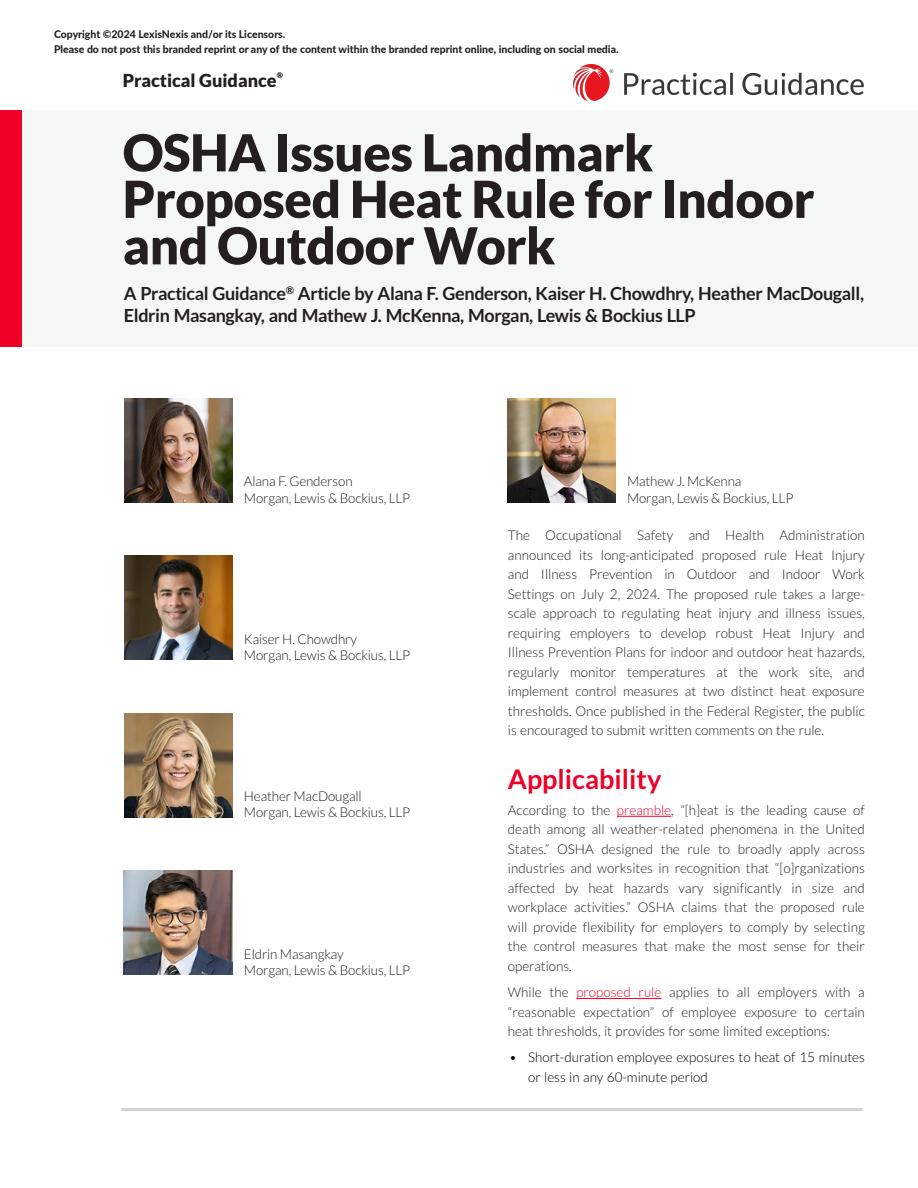
<style>
.page{position:relative;width:918px;height:1188px;background:#fff}
.page>*{position:absolute;margin:0;border:0;box-sizing:border-box;transform-origin:0 0}
.t1{font:900 51px/46.5px "Lato";letter-spacing:-.01em;color:#231f20}
.Subheading__Red_Bold{font:700 27px "Lato";color:#ef0027}
.t2{font:700 18px/22.5px "Lato";letter-spacing:-.02em;color:#231f20}
.t3{font:900 18px "Lato";color:#231f20}
.BODY{font:300 13.5px/19.5px "Lato";letter-spacing:-.01em;color:#231f20}
.t4{font:300 13.5px/19.5px "Lato";color:#000}
.t5{font:800 10.5px/15px "Lato";color:#231f20}
.t6{font:900 7.8px "Lato";color:#231f20}
.s1{color:#ef0027}
</style>
<div class="page">
<div style="left:0;top:110px;width:918px;height:237px;background:#f5f6f6"></div>
<div style="left:0;top:110px;width:22px;height:237px;background:#ef0027"></div>
<img style="left:574px;top:64px;width:290px;height:37px">
<hr style="left:121px;top:1108px;width:741px;height:3px;background:#d1d2d4">
<img style="left:124px;top:399px;width:108px;height:104px">
<img style="left:124px;top:556px;width:108px;height:104px">
<img style="left:124px;top:713px;width:108px;height:104px">
<img style="left:124px;top:871px;width:108px;height:104px">
<img style="left:507px;top:399px;width:108px;height:104px">
<hr style="left:617px;top:816px;width:54px;height:1px;background:#ef0027">
<hr style="left:576px;top:998px;width:85px;height:1px;background:#ef0027">
<p class="t5" style="left:54px;top:27px;width:566px">Copyright ©2024 LexisNexis and/or its Licensors.<br>Please do not post this branded reprint or any of the content within the branded reprint online, including on social media.</p>
<h3 class="t3" style="left:123px;top:70px;width:156px">Practical Guidance</h3>
<p class="t6" style="left:277px;top:70px;width:8px">®</p>
<h1 class="t1" style="left:123px;top:128px;width:693px">OSHA Issues Landmark<br>Proposed Heat Rule for Indoor and Outdoor Work</h1>
<h3 class="t2" style="left:124px;top:282px;width:742px">A Practical Guidance<sup>®</sup> Article by Alana F. Genderson, Kaiser H. Chowdhry, Heather MacDougall,<br>Eldrin Masangkay, and Mathew J. McKenna, Morgan, Lewis &amp; Bockius LLP</h3>
<p class="BODY" style="left:244px;top:473px;width:168px;line-height:16.2px">Alana F. Genderson<br>Morgan, Lewis &amp; Bockius, LLP</p>
<p class="BODY" style="left:244px;top:631px;width:168px;line-height:16.2px">Kaiser H. Chowdhry<br>Morgan, Lewis &amp; Bockius, LLP</p>
<p class="BODY" style="left:244px;top:788px;width:168px;line-height:16.2px">Heather MacDougall<br>Morgan, Lewis &amp; Bockius, LLP</p>
<p class="BODY" style="left:244px;top:946px;width:168px;line-height:16.2px">Eldrin Masangkay<br>Morgan, Lewis &amp; Bockius, LLP</p>
<p class="BODY" style="left:627px;top:473px;width:168px;line-height:16.2px">Mathew J. McKenna<br>Morgan, Lewis &amp; Bockius, LLP</p>
<p class="BODY" style="left:508px;top:526px;width:358px;text-align:justify">The Occupational Safety and Health Administration announced its long-anticipated proposed rule Heat Injury and Illness Prevention in Outdoor and Indoor Work Settings on July 2, 2024. The proposed rule takes a large&shy;scale approach to regulating heat injury and illness issues, requiring employers to develop robust Heat Injury and Illness Prevention Plans for indoor and outdoor heat hazards, regularly monitor temperatures at the work site, and implement control measures at two distinct heat exposure thresholds. Once published in the Federal Register, the public is encouraged to submit written comments on the rule.</p>
<p class="Subheading__Red_Bold" style="left:508px;top:763px;width:155px">Applicability</p>
<p class="BODY" style="left:508px;top:800px;width:358px;text-align:justify">According to the <span class="s1">preamble</span>, “[h]eat is the leading cause of death among all weather-related phenomena in the United States.” OSHA designed the rule to broadly apply across industries and worksites in recognition that “[o]rganizations affected by heat hazards vary significantly in size and workplace activities.” OSHA claims that the proposed rule will provide flexibility for employers to comply by selecting the control measures that make the most sense for their operations.</p>
<p class="BODY" style="left:508px;top:983px;width:358px;text-align:justify">While the <span class="s1">proposed rule</span> applies to all employers with a “reasonable expectation” of employee exposure to certain heat thresholds, it provides for some limited exceptions:</p>
<p class="t4" style="left:528px;top:1048px;width:338px;text-indent:-19px">• Short-duration employee exposures to heat of 15 minutes or less in any 60-minute period</p>
</div>
